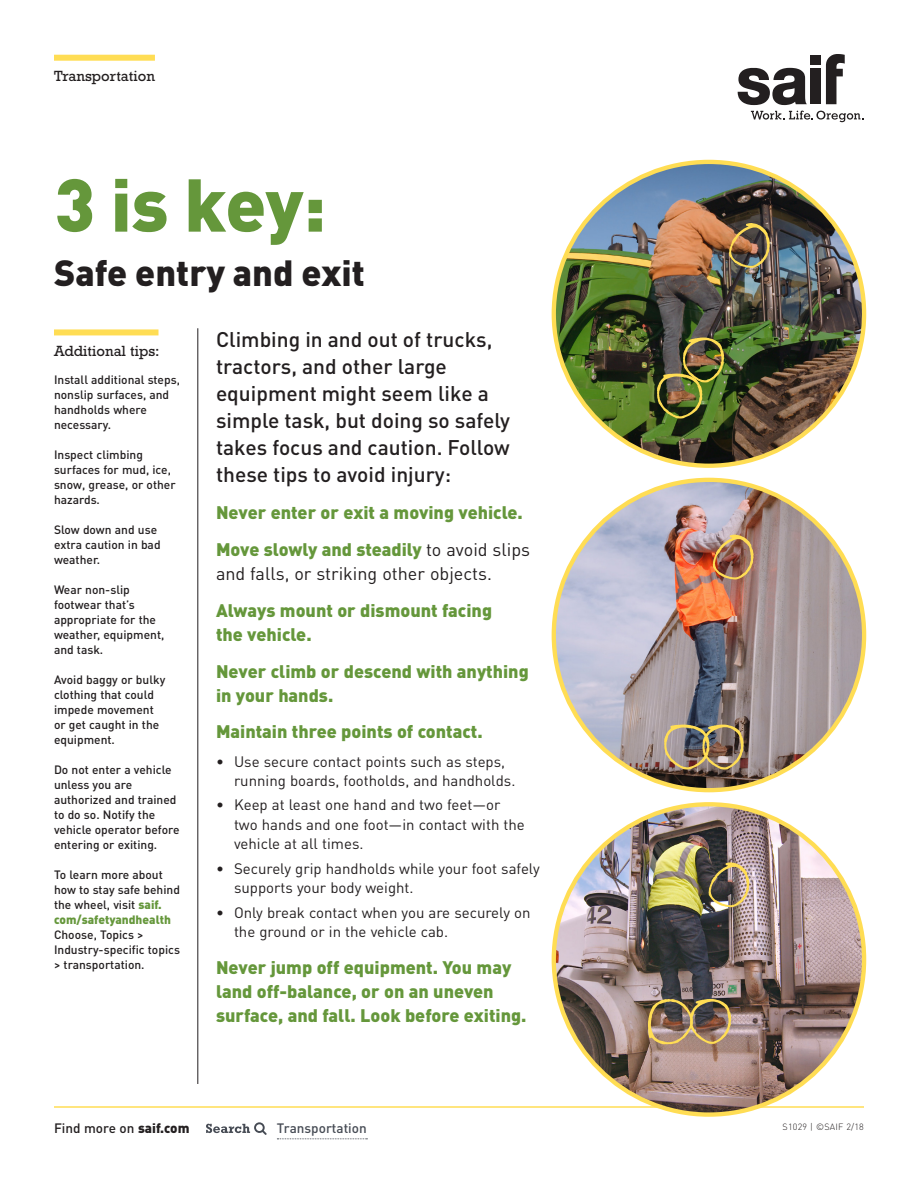
<style>
.page{position:relative;width:918px;height:1188px;background:#fff}
.page>*{position:absolute;margin:0;border:0;box-sizing:border-box;transform-origin:0 0}
.Heading{font:900 73.5px "DINOT";color:#65973b}
.Heading-2{font:900 36px "DINOT";color:#231f20}
.t1{font:500 21px/27px "DINOT";color:#231f20}
.Body_-_first_line{font:900 18px/24px "DINOT";color:#65973b}
.Body_-_first_line-2{font:18px/24px "DINOT";color:#231f20}
.t2{font:15px/19.5px "DINOT";color:#231f20}
.Sidebar_header{font:15px "Rockwell Std";color:#231f20}
.Body_-_first_line-3{font:500 13.5px "DINOT";color:#231f20}
.Body_-_first_line-4{font:500 13.5px "DINOT";color:#464b54}
.Source{font:500 12px/15px "DINOT";color:#231f20}
.Board_Body_Text{font:300 9px "DINOT";letter-spacing:.025em;color:#231f20}
.s1{font-weight:900;color:#65973b}
.s2{font-weight:900}
</style>
<div class="page">
<hr style="left:198px;top:328px;width:1px;height:756px;background:#231f20">
<svg style="left:277px;top:1138px;width:90px;height:1px"></svg>
<svg style="left:206px;top:1122px;width:61px;height:13px"></svg>
<div style="left:810px;top:69px;width:11px;height:35px;background:#231f20"></div>
<div style="left:810px;top:56px;width:11px;height:9px;background:#231f20"></div>
<svg style="left:738px;top:68px;width:69px;height:37px"></svg>
<svg style="left:826px;top:54px;width:19px;height:50px"></svg>
<svg style="left:751px;top:111px;width:113px;height:11px"></svg>
<div style="left:54px;top:329px;width:105px;height:6px;background:#ffdd54"></div>
<div style="left:54px;top:55px;width:101px;height:6px;background:#ffdd54"></div>
<hr style="left:54px;top:1106px;width:810px;height:2px;background:#ffdd54">
<img style="left:554px;top:162px;width:310px;height:304px">
<img style="left:554px;top:480px;width:310px;height:310px;border-radius:155px">
<img style="left:554px;top:804px;width:310px;height:311px;border-radius:155px">
<img style="left:657px;top:338px;width:67px;height:81px">
<svg style="left:729px;top:223px;width:41px;height:45px;background:#816b4c"></svg>
<img style="left:664px;top:724px;width:80px;height:46px">
<svg style="left:713px;top:535px;width:41px;height:45px;background:#a37759"></svg>
<img style="left:648px;top:951px;width:108px;height:93px">
<svg style="left:709px;top:862px;width:41px;height:45px;background:#8b7d68"></svg>
<p class="Sidebar_header" style="left:54px;top:67px;width:102px">Transportation</p>
<p class="Heading" style="left:54px;top:155px;width:273px">3 is key:</p>
<p class="Heading-2" style="left:54px;top:248px;width:312px">Safe entry and exit</p>
<p class="Sidebar_header" style="left:54px;top:342px;width:107px">Additional tips:</p>
<p class="Source" style="left:54px;top:372px;width:127px">Install additional steps, nonslip surfaces, and handholds where necessary.</p>
<p class="Source" style="left:54px;top:447px;width:123px">Inspect climbing surfaces for mud, ice, snow, grease, or other hazards.</p>
<p class="Source" style="left:54px;top:522px;width:108px">Slow down and use extra caution in bad weather.</p>
<p class="Source" style="left:54px;top:582px;width:112px">Wear non-slip footwear that’s appropriate for the weather, equipment, and task.</p>
<p class="Source" style="left:54px;top:672px;width:113px">Avoid baggy or bulky clothing that could impede movement or get caught in the equipment.</p>
<p class="Source" style="left:54px;top:762px;width:127px">Do not enter a vehicle unless you are authorized and trained to do so. Notify the vehicle operator before entering or exiting.</p>
<p class="Source" style="left:54px;top:867px;width:127px">To learn more about how to stay safe behind the wheel, visit <span class="s1">saif. com/safetyandhealth</span></p>
<p class="Source" style="left:54px;top:927px;width:128px">Choose, Topics &gt;<br>Industry-specific topics &gt; transportation.</p>
<p class="t1" style="left:216px;top:325px;width:296px">Climbing in and out of trucks, tractors, and other large equipment might seem like a simple task, but doing so safely takes focus and caution. Follow these tips to avoid injury:</p>
<p class="Body_-_first_line" style="left:216px;top:499px;width:308px">Never enter or exit a moving vehicle.</p>
<p class="Body_-_first_line-2" style="left:216px;top:536px;width:316px"><span class="s1">Move slowly and steadily</span> to avoid slips and falls, or striking other objects.</p>
<p class="Body_-_first_line" style="left:216px;top:597px;width:278px">Always mount or dismount facing the vehicle.</p>
<p class="Body_-_first_line" style="left:216px;top:658px;width:314px">Never climb or descend with anything in your hands.</p>
<p class="Body_-_first_line" style="left:216px;top:719px;width:268px">Maintain three points of contact.</p>
<p class="t2" style="left:234px;top:751px;width:283px;text-indent:-18px">• Use secure contact points such as steps, running boards, footholds, and handholds.</p>
<p class="t2" style="left:234px;top:795px;width:292px;text-indent:-18px">• Keep at least one hand and two feet—or two hands and one foot—in contact with the vehicle at all times.</p>
<p class="t2" style="left:234px;top:858px;width:307px;text-indent:-18px">• Securely grip handholds while your foot safely supports your body weight.</p>
<p class="t2" style="left:234px;top:902px;width:298px;text-indent:-18px">• Only break contact when you are securely on the ground or in the vehicle cab.</p>
<p class="Body_-_first_line" style="left:216px;top:955px;width:312px">Never jump off equipment. You may land off-balance, or on an uneven surface, and fall. Look before exiting.</p>
<p class="Body_-_first_line-3" style="left:54px;top:1119px;width:137px">Find more on <span class="s2">saif.com</span></p>
<p class="Body_-_first_line-4" style="left:277px;top:1119px;width:91px">Transportation</p>
<p class="Board_Body_Text" style="left:783px;top:1120px;width:83px">S1029 | ©SAIF 2/18</p>
</div>
